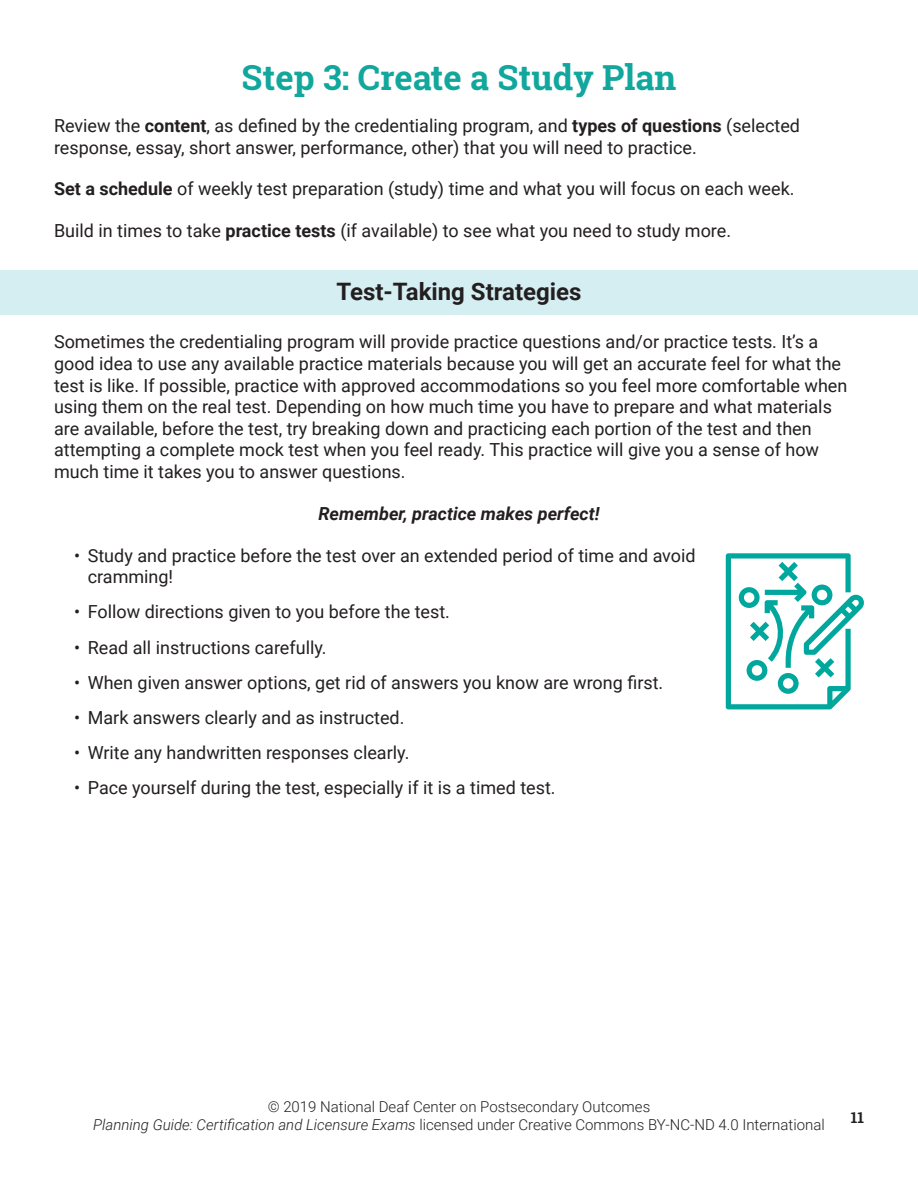
<style>
.page{position:relative;width:918px;height:1188px;background:#fff}
.page>*{position:absolute;margin:0;border:0;box-sizing:border-box;transform-origin:0 0}
.t1{font:700 34.5px "Roboto Slab";color:#12a79d}
.t2{font:700 24px "Roboto";color:#231f20}
.Prebullet_Para{font:18px/21.6px "Roboto";color:#231f20}
.Centered_Text{font:italic 700 18px "Roboto";color:#231f20}
.t3{font:300 15px/18px "Roboto";color:#231f20;text-align:center}
.t4{font:700 15px "Roboto Slab";color:#231f20}
.s1{font-weight:700}
.s2{font-style:italic}
</style>
<div class="page">
<div style="left:1px;top:270px;width:917px;height:45px;background:#d5eef1"></div>
<svg style="left:726px;top:553px;width:138px;height:156px"></svg>
<h1 class="t1" style="left:242px;top:54px;width:436px">Step 3: Create a Study Plan</h1>
<p class="Prebullet_Para" style="left:54px;top:114px;width:748px">Review the <span class="s1">content</span>, as defined by the credentialing program, and <span class="s1">types of questions</span> (selected response, essay, short answer, performance, other) that you will need to practice.</p>
<p class="Prebullet_Para" style="left:54px;top:178px;width:742px"><span class="s1">Set a schedule</span> of weekly test preparation (study) time and what you will focus on each week.</p>
<p class="Prebullet_Para" style="left:54px;top:219px;width:679px">Build in times to take <span class="s1">practice tests</span> (if available) to see what you need to study more.</p>
<h2 class="t2" style="left:336px;top:275px;width:247px">Test-Taking Strategies</h2>
<p class="Prebullet_Para" style="left:54px;top:331px;width:795px">Sometimes the credentialing program will provide practice questions and/or practice tests. It’s a good idea to use any available practice materials because you will get an accurate feel for what the test is like. If possible, practice with approved accommodations so you feel more comfortable when using them on the real test. Depending on how much time you have to prepare and what materials are available, before the test, try breaking down and practicing each portion of the test and then attempting a complete mock test when you feel ready. This practice will give you a sense of how much time it takes you to answer questions.</p>
<p class="Centered_Text" style="left:318px;top:501px;width:283px">Remember, practice makes perfect!</p>
<p class="Prebullet_Para" style="left:88px;top:544px;width:609px;text-indent:-14px">• Study and practice before the test over an extended period of time and avoid cramming!</p>
<p class="Prebullet_Para" style="left:74px;top:601px;width:377px">• Follow directions given to you before the test.</p>
<p class="Prebullet_Para" style="left:74px;top:636px;width:254px">• Read all instructions carefully.</p>
<p class="Prebullet_Para" style="left:74px;top:671px;width:591px">• When given answer options, get rid of answers you know are wrong first.</p>
<p class="Prebullet_Para" style="left:74px;top:706px;width:332px">• Mark answers clearly and as instructed.</p>
<p class="Prebullet_Para" style="left:74px;top:741px;width:337px">• Write any handwritten responses clearly.</p>
<p class="Prebullet_Para" style="left:74px;top:776px;width:483px">• Pace yourself during the test, especially if it is a timed test.</p>
<p class="t3" style="left:93px;top:1097px;width:733px">© 2019 National Deaf Center on Postsecondary Outcomes<br><span class="s2">Planning Guide: Certification and Licensure Exams</span> licensed under Creative Commons BY-NC-ND 4.0 International</p>
<p class="t4" style="left:851px;top:1107px;width:15px">11</p>
</div>
